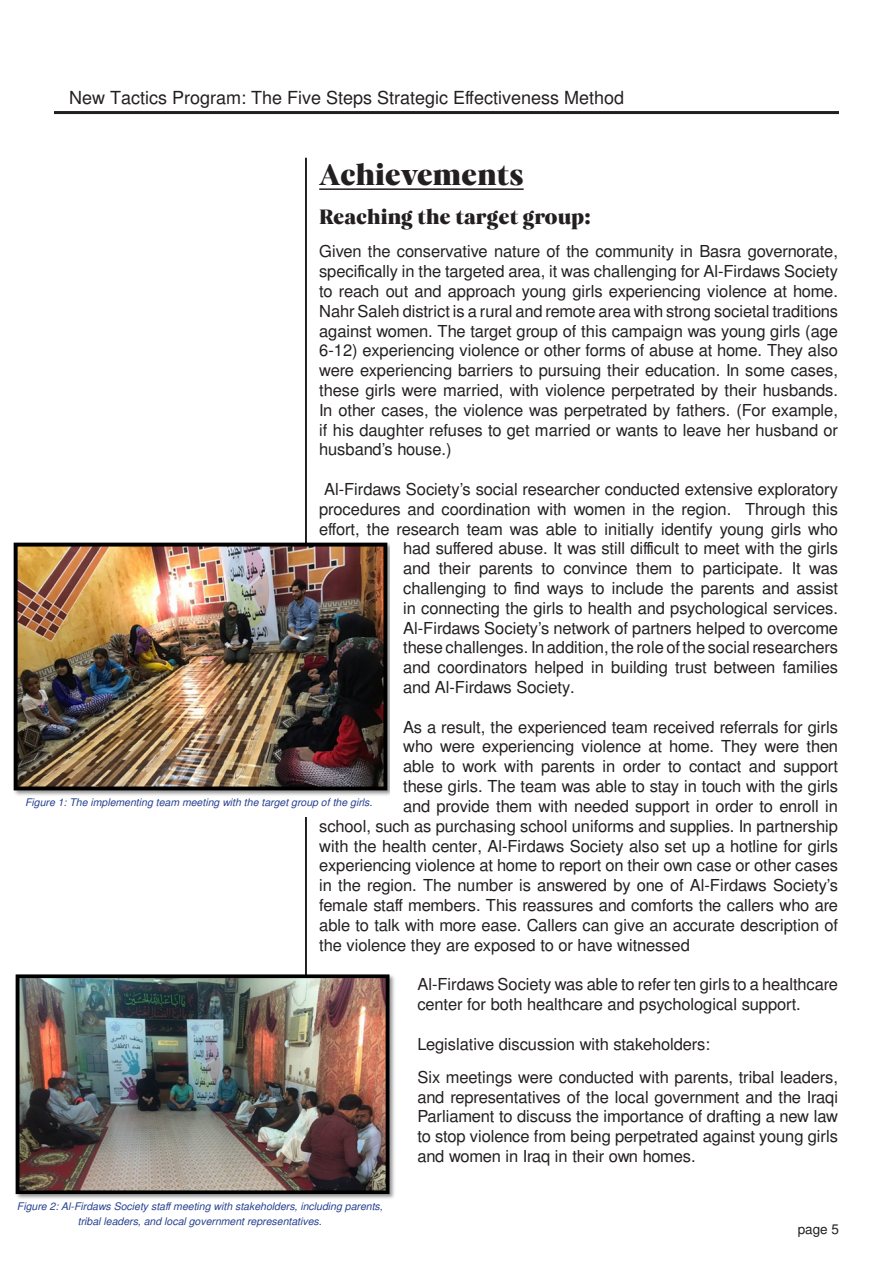
<style>
.page{position:relative;width:893px;height:1263px;background:#fff}
.page>*{position:absolute;margin:0;border:0;box-sizing:border-box;transform-origin:0 0}
.Body_Bullet{font:30px "Carelia Upright";color:#231f20}
.Body_Bullet-2{font:21px "Carelia Upright";color:#231f20}
.t1{font:18px "Free Sans";color:#231f20}
.Body_Bullet-3{font:16.5px/19.8px "Free Sans";letter-spacing:-.005em;color:#231f20;text-align:justify}
.t2{font:13.5px "Free Sans";color:#231f20}
.Body_Bullet-4{font:italic 10.5px "Free Sans";color:#253f8e}
</style>
<div class="page">
<hr style="left:54px;top:111px;width:785px;height:3px;background:#231f20">
<svg style="left:306px;top:158px;width:1px;height:814px"></svg>
<div style="left:295px;top:770px;width:20px;height:47px;background:#fff"></div>
<hr style="left:319px;top:188px;width:205px;height:2px;background:#231f20">
<img style="left:13px;top:541px;width:377px;height:255px">
<img style="left:15px;top:972px;width:380px;height:227px">
<p class="t1" style="left:69px;top:85px;width:557px">New Tactics Program: The Five Steps Strategic Effectiveness Method</p>
<p class="Body_Bullet" style="left:319px;top:158px;width:206px">Achievements</p>
<p class="Body_Bullet-2" style="left:319px;top:205px;width:273px">Reaching the target group:</p>
<p class="Body_Bullet-3" style="left:319px;top:243px;width:520px">Given the conservative nature of the community in Basra governorate, specifically in the targeted area it, was challenging for Al-Firdaws Society to reach out and approach young girls experiencing violence at home.<br>Nahr Saleh district is a rural and remote area with strong societal traditions against women. The target group of this campaign was young girls (age 6-12) experiencing violence or other forms of abuse at home. They also were experiencing barriers to pursuing their education. In some cases, these girls were married, with violence perpetrated by their husbands.<br>In other cases, the violence was perpetrated by fathers. (For example, if his daughter refuses to get married or wants to leave her husband or husband s’ house (.</p>
<p class="Body_Bullet-3" style="left:324px;top:480px;width:515px;text-align:right">Al-Firdaws Society s’ social researcher conducted extensive exploratory<br>Through this</p>
<p class="Body_Bullet-3" style="left:319px;top:500px;width:414px">procedures and coordination with women in the region.</p>
<p class="Body_Bullet-3" style="left:319px;top:520px;width:520px">effort, the research team was able to initially identify young girls who</p>
<p class="Body_Bullet-3" style="left:403px;top:540px;width:436px">had suffered abuse It. was still difficult to meet with the girls</p>
<p class="Body_Bullet-3" style="left:809px;top:560px;width:30px">was</p>
<p class="Body_Bullet-3" style="left:403px;top:560px;width:436px;text-align:left">and<br>challenging to find ways to include the parents and assist in connecting the girls to health and psychological services.<br>Al-Firdaws Society s’ network of partners helped to overcome these challenges In. addition, the role of the social researchers and coordinators helped in building trust between families and Al-Firdaws Society.</p>
<p class="Body_Bullet-3" style="left:403px;top:718px;width:436px">As a result, the experienced team received referrals for girls</p>
<p class="Body_Bullet-3" style="left:403px;top:738px;width:436px">who were experiencing violence at home. They were then</p>
<p class="Body_Bullet-3" style="left:403px;top:758px;width:436px">able to work with parents in order to contact and support</p>
<p class="Body_Bullet-3" style="left:403px;top:777px;width:436px">these girls. The team was able to stay in touch with the girls</p>
<p class="Body_Bullet-3" style="left:403px;top:797px;width:436px">and provide them with needed support in order to enroll in</p>
<p class="Body_Bullet-3" style="left:319px;top:817px;width:520px">school, such as purchasing school uniforms and supplies In. partnership</p>
<p class="Body_Bullet-3" style="left:319px;top:837px;width:520px">with the health center, Al-Firdaws Society also set up a hotline for girls</p>
<p class="Body_Bullet-3" style="left:319px;top:857px;width:520px">experiencing violence at home to report on their own case or other cases</p>
<p class="Body_Bullet-3" style="left:319px;top:876px;width:520px">in the region. The number is answered by one of Al-Firdaws Society s’</p>
<p class="Body_Bullet-3" style="left:319px;top:896px;width:520px">female staff members. This reassures and comforts the callers who are</p>
<p class="Body_Bullet-3" style="left:319px;top:916px;width:520px">able to talk with more ease. Callers can give an accurate description of</p>
<p class="Body_Bullet-3" style="left:319px;top:936px;width:372px">the violence they are exposed to or have witnessed</p>
<p class="Body_Bullet-3" style="left:417px;top:975px;width:422px">Al-Firdaws Society was able to refer ten girls to a healthcare center for both healthcare and psychological support.</p>
<p class="Body_Bullet-3" style="left:417px;top:1035px;width:294px">Legislative discussion with stakeholders:</p>
<p class="Body_Bullet-3" style="left:417px;top:1068px;width:422px">Six meetings were conducted with parents, tribal leaders, and representatives of the local government and the Iraqi Parliament to discuss the importance of drafting a new law to stop violence from being perpetrated against young girls and women in Iraq in their own homes.</p>
<p class="Body_Bullet-3" style="left:439px;top:560px;width:33px">their</p>
<p class="Body_Bullet-3" style="left:564px;top:560px;width:66px">convince</p>
<p class="Body_Bullet-3" style="left:636px;top:560px;width:38px">them</p>
<p class="Body_Bullet-3" style="left:703px;top:560px;width:82px">participate.</p>
<p class="Body_Bullet-3" style="left:792px;top:560px;width:11px">It</p>
<p class="Body_Bullet-3" style="left:479px;top:560px;width:56px">parents</p>
<p class="Body_Bullet-3" style="left:542px;top:560px;width:15px">to</p>
<p class="Body_Bullet-3" style="left:681px;top:560px;width:15px">to</p>
<p class="Body_Bullet-4" style="left:25px;top:795px;width:349px">Figure 1: The implementing team meeting with the target group of the girls.</p>
<p class="Body_Bullet-4" style="left:17px;top:1199px;width:367px">Figure 2: Al-Firdaws Society staffmeeting with stakeholders, including parents,</p>
<p class="Body_Bullet-4" style="left:78px;top:1214px;width:245px">tribal leaders, and local government representatives.</p>
<p class="t2" style="left:798px;top:1220px;width:43px">page 5</p>
</div>
